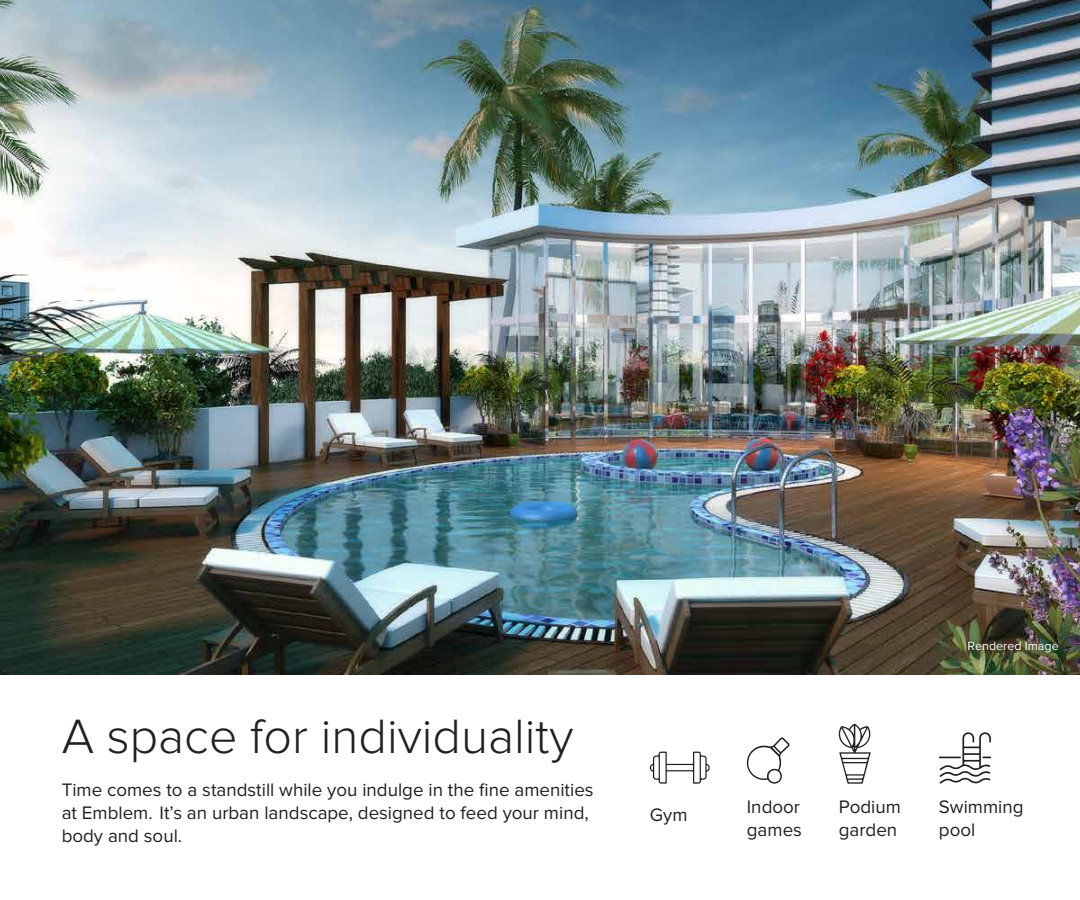
<style>
.page{position:relative;width:1080px;height:900px;background:#fff}
.page>*{position:absolute;margin:0;border:0;box-sizing:border-box;transform-origin:0 0}
.t1{font:300 50px "Proxima Nova";color:#231f20}
.t2{font:18.75px/22.5px "Proxima Nova";color:#231f20}
.t3{font:12.5px "Proxima Nova";color:#fff}
</style>
<div class="page">
<img style="left:0;top:0;width:1079px;height:675px">
<svg style="left:650px;top:751px;width:60px;height:33px"></svg>
<svg style="left:746px;top:737px;width:44px;height:47px"></svg>
<svg style="left:838px;top:724px;width:33px;height:60px"></svg>
<svg style="left:939px;top:732px;width:52px;height:52px"></svg>
<h1 class="t1" style="left:62px;top:714px;width:513px">A space for individuality</h1>
<p class="t2" style="left:62px;top:779px;width:533px">Time comes to a standstill while you indulge in the fine amenities at Emblem. It’s an urban landscape, designed to feed your mind, body and soul.</p>
<p class="t3" style="left:968px;top:640px;width:93px">Rendered Image</p>
<p class="t2" style="left:650px;top:804px;width:39px">Gym</p>
<p class="t2" style="left:747px;top:796px;width:57px">Indoor games</p>
<p class="t2" style="left:839px;top:796px;width:64px">Podium garden</p>
<p class="t2" style="left:939px;top:796px;width:86px">Swimming pool</p>
</div>
